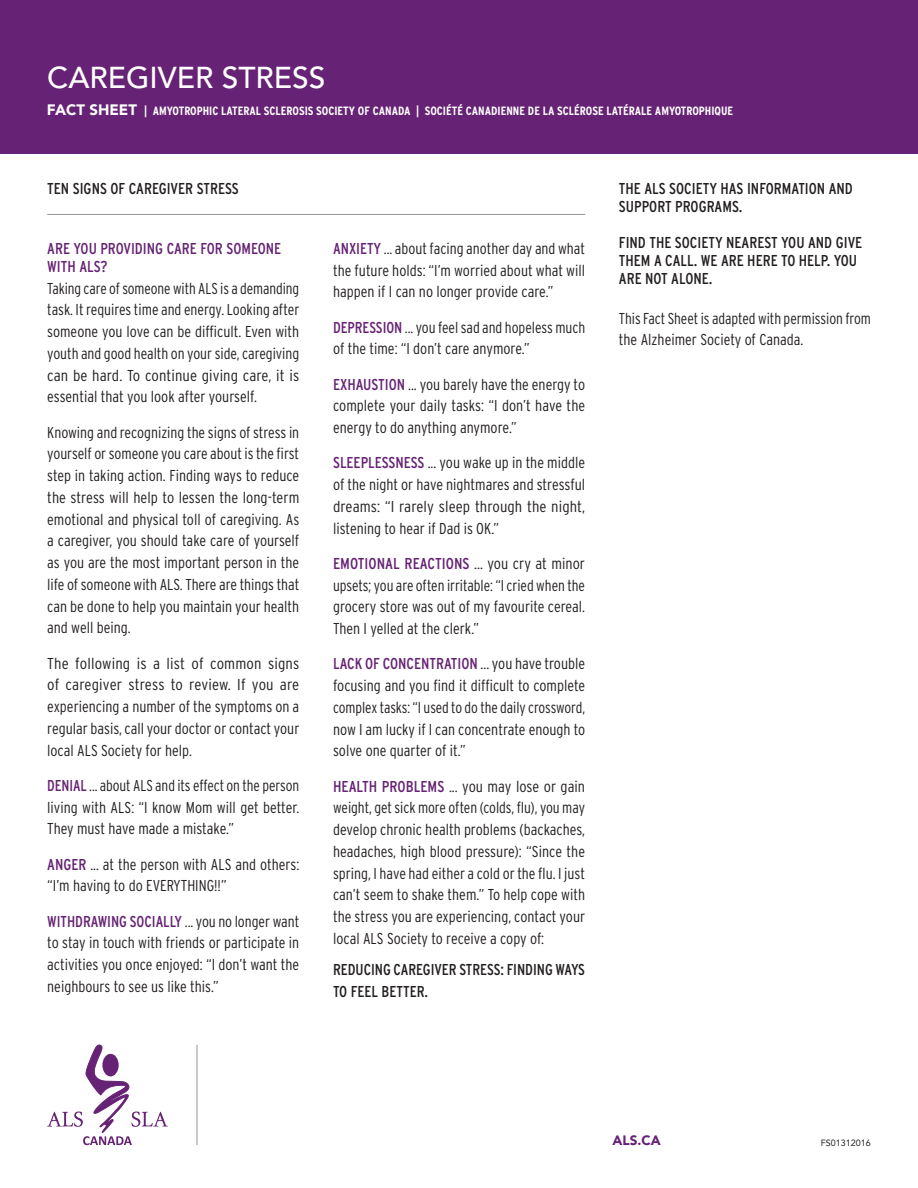
<style>
.page{position:relative;width:918px;height:1188px;background:#fff}
.page>*{position:absolute;margin:0;border:0;box-sizing:border-box;transform-origin:0 0}
.t1{font:500 30px "Avenir";color:#fff}
.Body_Copy{font:300 condensed 15.75px/21.8px "Interstate";color:#231f20;text-align:justify}
.Body_Copy-2{font:300 condensed 15.75px/21.8px "Interstate";color:#231f20;text-align:justify;scale:.96 1}
.Body_Copy-3{font:300 condensed 15.75px/21.8px "Interstate";color:#231f20;text-align:justify;scale:1.05 1}
.SUBHEAD-_PURPLE{font:condensed 15.75px/18px "Interstate";color:#231f20}
.Body_Copy-4{font:condensed 15.75px/21.8px "Interstate";color:#231f20}
.SUBHEAD-_PURPLE-2{font:condensed 15.75px/18px "Interstate";color:#662274}
.t2{font:900 13.5px "Avenir";color:#662274}
.t3{font:700 condensed 12px "Interstate";color:#fff}
.t4{font:9px "Avenir";color:#231f20}
.s1{font-family:"Avenir";font-weight:900;font-stretch:normal;font-size:15px}
.s2{font-weight:400;color:#662274}
</style>
<div class="page">
<div style="left:0;top:0;width:918px;height:154px;background:#662274"></div>
<hr style="left:197px;top:1045px;width:1px;height:100px;background:#939598">
<svg style="left:47px;top:1045px;width:121px;height:100px"></svg>
<hr style="left:47px;top:214px;width:538px;height:1px;background:#939598">
<p class="t1" style="left:47px;top:61px;width:280px">CAREGIVER STRESS</p>
<p class="t3" style="left:47px;top:104px;width:688px"><span class="s1">FACT SHEET</span> | AMYOTROPHIC LATERAL SCLEROSIS SOCIETY OF CANADA | SOCIÉTÉ CANADIENNE DE LA SCLÉROSE LATÉRALE AMYOTROPHIQUE</p>
<p class="SUBHEAD-_PURPLE" style="left:47px;top:179px;width:193px">TEN SIGNS OF CAREGIVER STRESS</p>
<p class="SUBHEAD-_PURPLE-2" style="left:47px;top:239px;width:235px">ARE YOU PROVIDING CARE FOR SOMEONE<br>WITH ALS?</p>
<p class="Body_Copy-2" style="left:47px;top:277px;width:264px">Taking care of someone with ALS is a demanding task. It requires time and energy. Looking after someone you love can be difficult. Even with youth and good health on your side, caregiving can be hard. To continue giving care, it is essential that you look after yourself.</p>
<p class="Body_Copy" style="left:47px;top:421px;width:254px">Knowing and recognizing the signs of stress in yourself or someone you care about is the first step in taking action. Finding ways to reduce the stress will help to lessen the long-term emotional and physical toll of caregiving. As a caregiver, you should take care of yourself as you are the most important person in the life of someone with ALS. There are things that can be done to help you maintain your health and well being.</p>
<p class="Body_Copy-3" style="left:47px;top:652px;width:242px">The following is a list of common signs of caregiver stress to review. If you are experiencing a number of the symptoms on a regular basis, call your doctor or contact your local ALS Society for help.</p>
<p class="Body_Copy-2" style="left:47px;top:774px;width:264px"><span class="s2">DENIAL</span> ... about ALS and its effect on the person living with ALS: “I know Mom will get better.<br>They must have made a mistake.”</p>
<p class="Body_Copy" style="left:47px;top:853px;width:254px"><span class="s2">ANGER</span> ... at the person with ALS and others: “I’m having to do EVERYTHING!!”</p>
<p class="Body_Copy" style="left:47px;top:910px;width:254px"><span class="s2">WITHDRAWING SOCIALLY</span> ... you no longer want to stay in touch with friends or participate in activities you once enjoyed: “I don’t want the neighbours to see us like this.”</p>
<p class="Body_Copy" style="left:333px;top:237px;width:254px"><span class="s2">ANXIETY</span> ... about facing another day and what the future holds: “I’m worried about what will happen if I can no longer provide care.”</p>
<p class="Body_Copy" style="left:333px;top:316px;width:254px"><span class="s2">DEPRESSION</span> ... you feel sad and hopeless much of the time: “I don’t care anymore.”</p>
<p class="Body_Copy" style="left:333px;top:373px;width:254px"><span class="s2">EXHAUSTION</span> ... you barely have the energy to complete your daily tasks: “I don’t have the energy to do anything anymore.”</p>
<p class="Body_Copy" style="left:333px;top:452px;width:254px"><span class="s2">SLEEPLESSNESS</span> ... you wake up in the middle of the night or have nightmares and stressful dreams: “I rarely sleep through the night, listening to hear if Dad is OK.”</p>
<p class="Body_Copy" style="left:333px;top:552px;width:254px"><span class="s2">EMOTIONAL REACTIONS</span> ... you cry at minor upsets; you are often irritable: “I cried when the grocery store was out of my favourite cereal.<br>Then I yelled at the clerk.”</p>
<p class="Body_Copy" style="left:333px;top:653px;width:254px"><span class="s2">LACK OF CONCENTRATION</span> ... you have trouble focusing and you find it difficult to complete complex tasks: “I used to do the daily crossword, now I am lucky if I can concentrate enough to solve one quarter of it.”</p>
<p class="Body_Copy" style="left:333px;top:775px;width:254px"><span class="s2">HEALTH PROBLEMS</span> ... you may lose or gain weight, get sick more often (colds, flu), you may develop chronic health problems (backaches, headaches, high blood pressure): “Since the spring, I have had either a cold or the flu. I just can’t seem to shake them.” To help cope with the stress you are experiencing, contact your local ALS Society to receive a copy of:</p>
<p class="Body_Copy-4" style="left:333px;top:959px;width:253px">REDUCING CAREGIVER STRESS: FINDING WAYS<br>TO FEEL BETTER.</p>
<p class="SUBHEAD-_PURPLE" style="left:619px;top:179px;width:236px">THE ALS SOCIETY HAS INFORMATION AND<br>SUPPORT PROGRAMS.</p>
<p class="SUBHEAD-_PURPLE" style="left:619px;top:233px;width:245px">FIND THE SOCIETY NEAREST YOU AND GIVE<br>THEM A CALL. WE ARE HERE TO HELP. YOU<br>ARE NOT ALONE.</p>
<p class="Body_Copy" style="left:619px;top:307px;width:254px">This Fact Sheet is adapted with permission from the Alzheimer Society of Canada.</p>
<p class="t2" style="left:613px;top:1132px;width:50px">ALS.CA</p>
<p class="t4" style="left:821px;top:1137px;width:52px">FS01312016</p>
</div>
